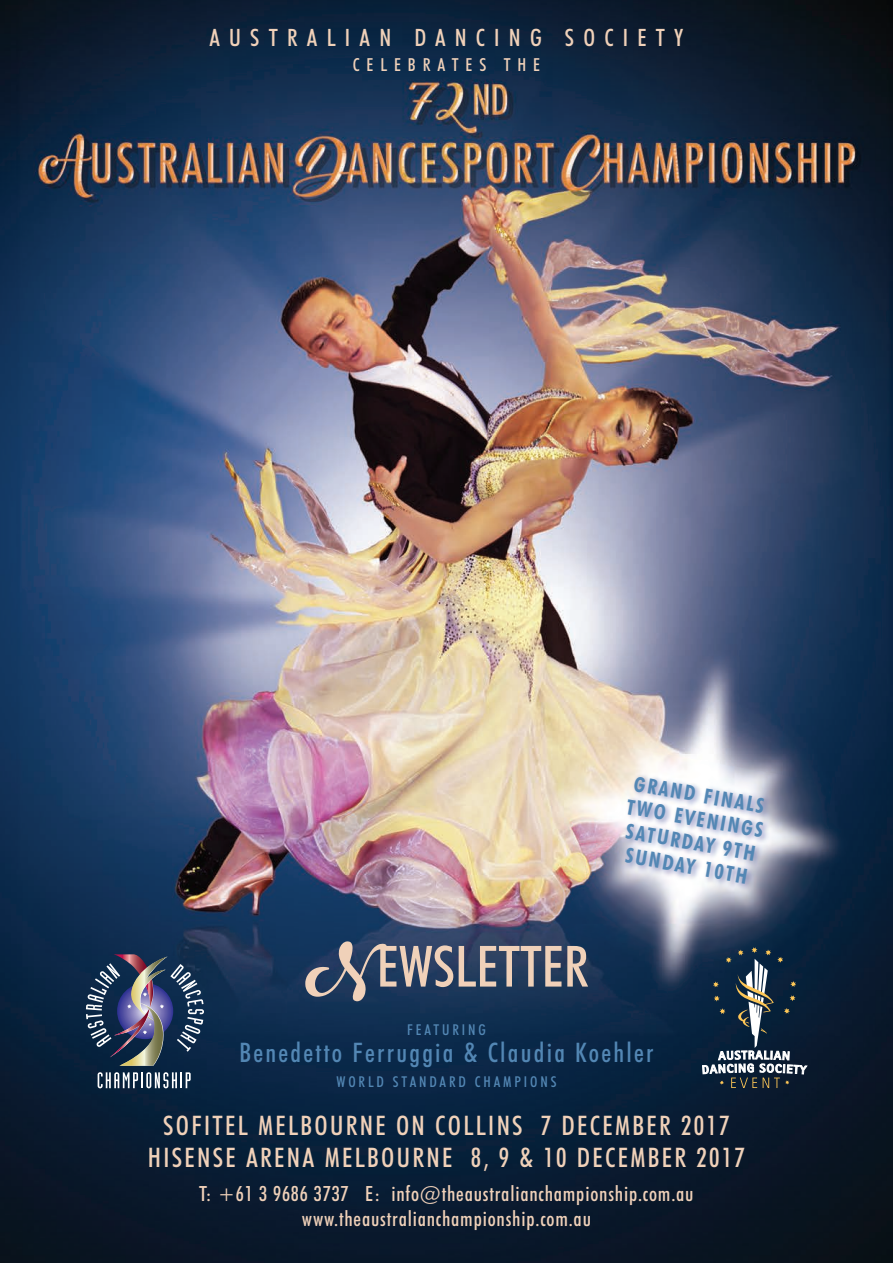
<style>
.page{position:relative;width:893px;height:1263px;background:#fff}
.page>*{position:absolute;margin:0;border:0;box-sizing:border-box;transform-origin:0 0}
.t1{font:500 condensed 57px "Futura BT";color:#f0d1b9}
.t2{font:500 condensed 27px/31.5px "Futura BT";letter-spacing:.085em;color:#f0d1b9;text-align:center}
.t3{font:500 condensed 27px "Futura BT";letter-spacing:.085em;color:#5387b4}
.t4{font:500 condensed 24px "Futura BT";letter-spacing:.385em;color:#f0d1b9}
.t5{font:500 condensed 21px/25.5px "Futura BT";letter-spacing:.04em;color:#f0d1b9;text-align:center}
.t6{font:700 condensed 21px/24px "Futura BT";color:#5387b4;text-align:center}
.t7{font:500 condensed 18px "Futura BT";letter-spacing:.385em;color:#f0d1b9}
.t8{font:500 condensed 15px "Futura BT";letter-spacing:.19em;color:#5387b4}
.s1{font-family:"Backto Black Demo";font-weight:400;font-stretch:normal}
</style>
<div class="page">
<img style="left:0;top:0;width:893px;height:1263px">
<img style="left:550px;top:740px;width:283px;height:234px">
<svg style="left:86px;top:954px;width:118px;height:112px;background:#43516b"></svg>
<svg style="left:98px;top:1072px;width:93px;height:16px"></svg>
<svg style="left:702px;top:947px;width:105px;height:141px;background:#2d4051"></svg>
<p class="t4" style="left:209px;top:22px;width:475px">AUSTRALIAN DANCING SOCIETY</p>
<p class="t7" style="left:353px;top:54px;width:189px">CELEBRATES THE</p>
<p class="t6" style="left:633px;top:771px;width:140px;rotate:10deg">GRAND FINALS<br>TWO EVENINGS<br>SATURDAY 9TH<br>SUNDAY 10TH</p>
<h1 class="t1" style="left:304px;top:932px;width:286px"><span class="s1">N</span>EWSLETTER</h1>
<p class="t8" style="left:407px;top:1021px;width:80px">FEATURING</p>
<p class="t3" style="left:239px;top:1036px;width:416px">Benedetto Ferruggia &amp; Claudia Koehler</p>
<p class="t8" style="left:336px;top:1072px;width:222px">WORLD STANDARD CHAMPIONS</p>
<p class="t2" style="left:148px;top:1109px;width:599px">SOFITEL MELBOURNE ON COLLINS 7 DECEMBER 2017<br>HISENSE ARENA MELBOURNE 8, 9 &amp; 10 DECEMBER 2017</p>
<p class="t5" style="left:199px;top:1180px;width:496px">T: +61 3 9686 3737 E: info@theaustralianchampionship.com.au www.theaustralianchampionship.com.au</p>
</div>
